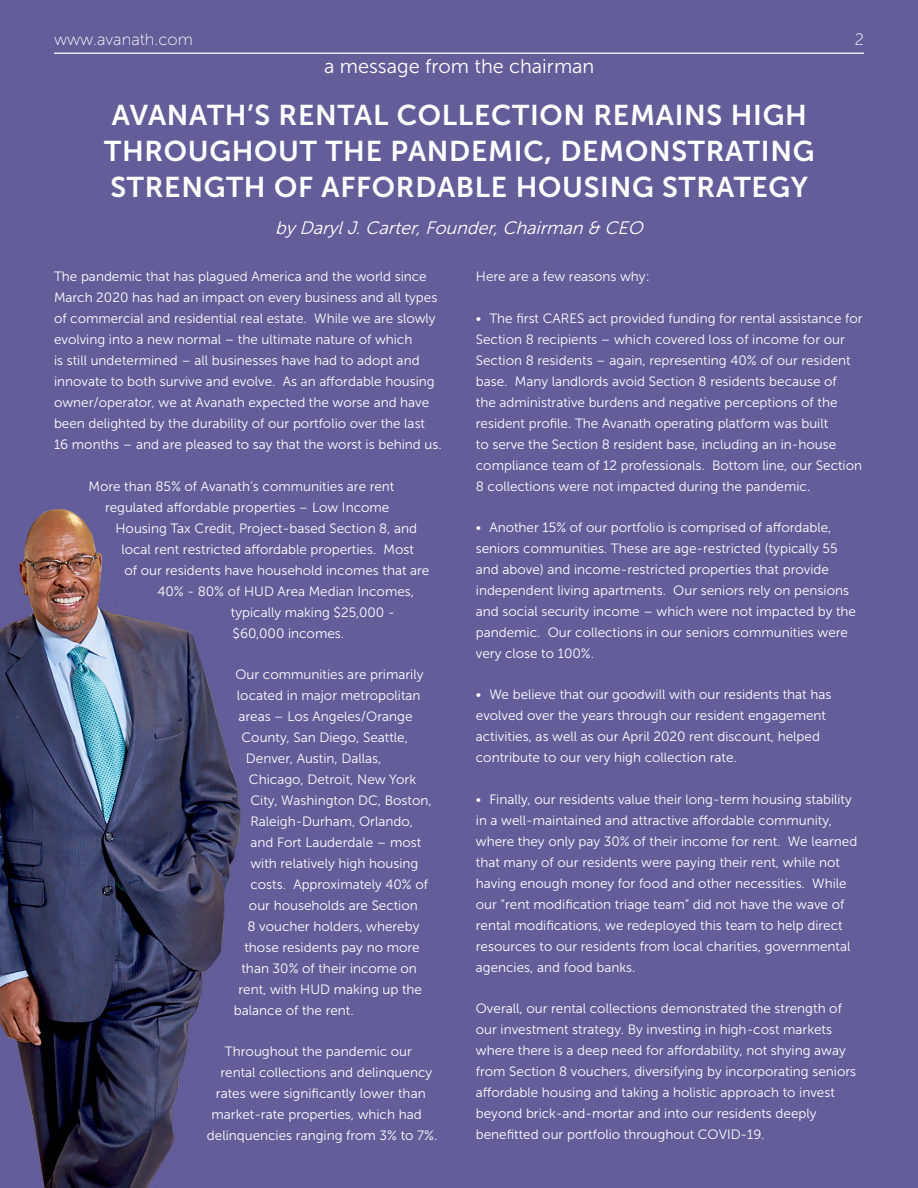
<style>
.page{position:relative;width:918px;height:1188px;background:#635e9a}
.page>*{position:absolute;margin:0;border:0;box-sizing:border-box;transform-origin:0 0}
.t1{font:28.5px/36px "Museo Sans 700";letter-spacing:.025em;color:#fff}
.t2{font:19.95px "Museo Sans 300";color:#fff}
.t3{font:italic 18px "Museo Sans 300";color:#fff}
.t4{font:16.5px "Museo Sans 100";color:#fff}
.t5{font:13.5px/21px "Museo Sans 300";color:#fff}
</style>
<div class="page">
<img style="left:0;top:509px;width:242px;height:679px">
<hr style="left:917px;top:950px;width:1px;height:91px;background:#719c8b">
<hr style="left:54px;top:52px;width:810px;height:2px;background:#e8e6ef">
<p class="t4" style="left:54px;top:31px;width:140px">www.avanath.com</p>
<p class="t4" style="left:855px;top:31px;width:11px">2</p>
<h2 class="t2" style="left:324px;top:55px;width:272px">a message from the chairman</h2>
<h1 class="t1" style="left:104px;top:97px;width:712px">AVANATH’S RENTAL COLLECTION REMAINS HIGH<br>THROUGHOUT THE PANDEMIC, DEMONSTRATING<br>STRENGTH OF AFFORDABLE HOUSING STRATEGY</h1>
<h3 class="t3" style="left:275px;top:218px;width:374px">by DarylJ.Carter,Founder,Chairman &amp; CEO</h3>
<p class="t5" style="left:54px;top:266px;width:389px">The pandemic that has plagued America and the world since March 2020 has had an impact on every business and all types of commercial and residential real estate. While we are slowly evolving into a new normal – the ultimate nature of which<br>is still undetermined – all businesses have had to adopt and innovate to both survive and evolve. As an affordable housing owner/operator, we at Avanath expected the worse and have been delighted by the durability of our portfolio over the last 16 months – and are pleased to say that the worst is behind us.</p>
<p class="t5" style="left:89px;top:475px;width:308px">More than 85% of Avanath’s communities are rent</p>
<p class="t5" style="left:105px;top:496px;width:286px">regulated affordable properties – Low Income</p>
<p class="t5" style="left:116px;top:517px;width:303px">Housing Tax Credit, Project-based Section 8, and</p>
<p class="t5" style="left:122px;top:538px;width:294px">local rent restricted affordable properties. Most</p>
<p class="t5" style="left:124px;top:559px;width:306px">of our residents have household incomes that are</p>
<p class="t5" style="left:157px;top:580px;width:258px">40% - 80% of HUD Area Median Incomes,</p>
<p class="t5" style="left:231px;top:602px;width:165px">typically making $25,000 -</p>
<p class="t5" style="left:232px;top:623px;width:113px">$60,000 incomes.</p>
<p class="t5" style="left:235px;top:664px;width:189px">Our communities are primarily</p>
<p class="t5" style="left:237px;top:685px;width:185px">located in major metropolitan</p>
<p class="t5" style="left:238px;top:706px;width:176px">areas – Los Angeles/Orange</p>
<p class="t5" style="left:241px;top:727px;width:168px">County, San Diego, Seattle,</p>
<p class="t5" style="left:246px;top:748px;width:137px">Denver, Austin, Dallas,</p>
<p class="t5" style="left:249px;top:769px;width:169px">Chicago, Detroit, New York</p>
<p class="t5" style="left:250px;top:790px;width:183px">City, Washington DC, Boston,</p>
<p class="t5" style="left:250px;top:811px;width:164px">Raleigh-Durham, Orlando,</p>
<p class="t5" style="left:250px;top:832px;width:172px">and Fort Lauderdale – most</p>
<p class="t5" style="left:250px;top:853px;width:169px">with relatively high housing</p>
<p class="t5" style="left:250px;top:874px;width:179px">costs. Approximately 40% of</p>
<p class="t5" style="left:249px;top:895px;width:170px">our households are Section</p>
<p class="t5" style="left:247px;top:916px;width:173px">8 voucher holders, whereby</p>
<p class="t5" style="left:244px;top:937px;width:177px">those residents pay no more</p>
<p class="t5" style="left:241px;top:958px;width:177px">than 30% of their income on</p>
<p class="t5" style="left:238px;top:979px;width:185px">rent, with HUD making up the</p>
<p class="t5" style="left:234px;top:1000px;width:121px">balance of the rent.</p>
<p class="t5" style="left:225px;top:1041px;width:189px">Throughout the pandemic our</p>
<p class="t5" style="left:220px;top:1062px;width:213px">rental collections and delinquency</p>
<p class="t5" style="left:216px;top:1083px;width:211px">rates were significantly lower than</p>
<p class="t5" style="left:211px;top:1104px;width:212px">market-rate properties, which had</p>
<p class="t5" style="left:207px;top:1125px;width:232px">delinquencies ranging from 3% to 7%.</p>
<p class="t5" style="left:476px;top:266px;width:175px">Here are a few reasons why:</p>
<p class="t5" style="left:476px;top:308px;width:388px">• The first CARES act provided funding for rental assistance for Section 8 recipients – which covered loss of income for our Section 8 residents – again, representing 40% of our resident base. Many landlords avoid Section 8 residents because of<br>the administrative burdens and negative perceptions of the resident profile. The Avanath operating platform was built<br>to serve the Section 8 resident base, including an in-house compliance team of 12 professionals. Bottom line, our Section 8 collections were not impacted during the pandemic.</p>
<p class="t5" style="left:476px;top:517px;width:382px">• Another 15% of our portfolio is comprised of affordable, seniors communities. These are age-restricted (typically 55 and above) and income-restricted properties that provide independent living apartments. Our seniors rely on pensions and social security income – which were not impacted by the pandemic. Our collections in our seniors communities were very close to 100%.</p>
<p class="t5" style="left:476px;top:684px;width:357px">• We believe that our goodwill with our residents that has evolved over the years through our resident engagement activities, as well as our April 2020 rent discount, helped contribute to our very high collection rate.</p>
<p class="t5" style="left:476px;top:789px;width:383px">• Finally, our residents value their long-term housing stability in a well-maintained and attractive affordable community, where they only pay 30% of their income for rent. We learned that many of our residents were paying their rent, while not having enough money for food and other necessities. While our “rent modification triage team” did not have the wave of rental modifications, we redeployed this team to help direct resources to our residents from local charities, governmental agencies, and food banks.</p>
<p class="t5" style="left:476px;top:998px;width:382px">Overall, our rental collections demonstrated the strength of our investment strategy. By investing in high-cost markets where there is a deep need for affordability, not shying away from Section 8 vouchers, diversifying by incorporating seniors affordable housing and taking a holistic approach to invest beyond brick-and-mortar and into our residents deeply benefitted our portfolio throughout COVID-19.</p>
</div>
